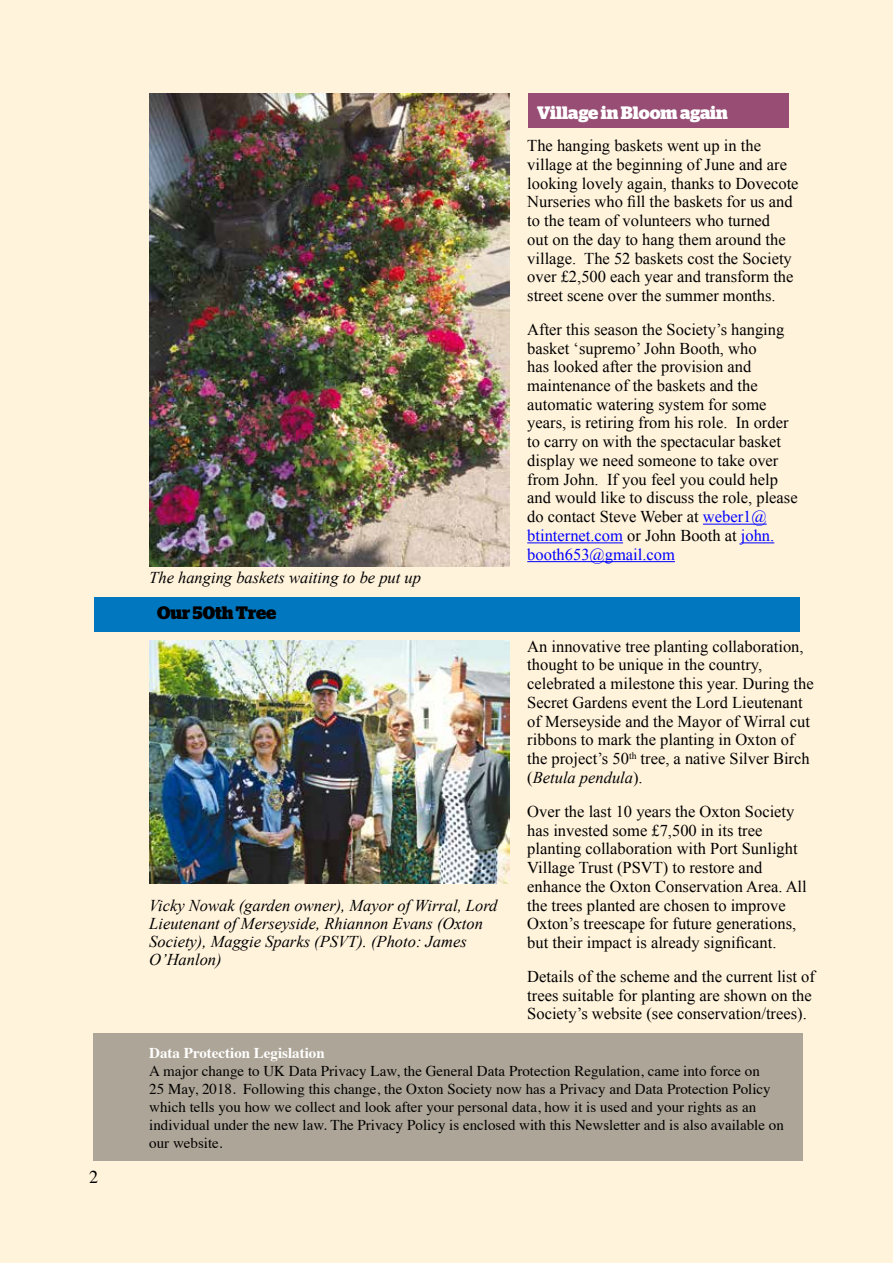
<style>
.page{position:relative;width:893px;height:1263px;background:#fff3dc}
.page>*{position:absolute;margin:0;border:0;box-sizing:border-box;transform-origin:0 0}
.t1{font:700 18px "Stag";color:#fff}
.t2{font:700 18px "Stag";color:#000}
.t3{font:18px "Times";color:#000}
.t4{font:16.5px/18.8px "Times New Roman";color:#000}
.t5{font:italic 16.5px/18.1px "Times New Roman";color:#000}
.t6{font:15px/18px "Times";color:#000}
.t7{font:700 15px "Times";color:#fff}
.s1{color:#00f}
.s2{font-style:italic}
</style>
<div class="page">
<img style="left:149px;top:94px;width:360px;height:473px">
<div style="left:528px;top:93px;width:261px;height:35px;background:#974d74"></div>
<div style="left:94px;top:597px;width:705px;height:34px;background:#0077be"></div>
<hr style="left:703px;top:524px;width:64px;height:1px;background:#00f">
<hr style="left:527px;top:542px;width:96px;height:1px;background:#00f">
<hr style="left:741px;top:542px;width:33px;height:1px;background:#00f">
<hr style="left:527px;top:561px;width:148px;height:1px;background:#00f">
<img style="left:150px;top:640px;width:360px;height:243px">
<div style="left:94px;top:1033px;width:709px;height:128px;background:#ada597"></div>
<p class="t3" style="left:89px;top:1160px;width:10px">2</p>
<p class="t1" style="left:537px;top:102px;width:192px">Village in Bloom again</p>
<p class="t5" style="left:149px;top:568px;width:273px">The hanging baskets waiting to be put up</p>
<p class="t2" style="left:157px;top:602px;width:121px">Our 50th Tree</p>
<p class="t5" style="left:149px;top:896px;width:350px">Vicky Nowak (garden owner), Mayor of Wirral, Lord Lieutenant of Merseyside, Rhiannon Evans (Oxton Society), Maggie Sparks (PSVT). (Photo: James O’Hanlon)</p>
<p class="t4" style="left:527px;top:136px;width:273px">The hanging baskets went up in the village at the beginning of June and are looking lovely again, thanks to Dovecote Nurseries who fill the baskets for us and to the team of volunteers who turned<br>out on the day to hang them around the village. The 52 baskets cost the Society over £2,500 each year and transform the street scene over the summer months.</p>
<p class="t4" style="left:527px;top:320px;width:272px">After this season the Society’s hanging basket ‘supremo’ John Booth, who<br>has looked after the provision and maintenance of the baskets and the automatic watering system for some years, is retiring from his role. In order to carry on with the spectacular basket display we need someone to take over from John. If you feel you could help and would like to discuss the role, please do contact Steve Weber at <span class="s1">weber1@ btinternet.com</span> or John Booth at <span class="s1">john. booth653@gmail.com</span></p>
<p class="t4" style="left:527px;top:636px;width:288px">An innovative tree planting collaboration, thought to be unique in the country, celebrated a milestone this year. During the Secret Gardens event the Lord Lieutenant of Merseyside and the Mayor of Wirral cut ribbons to mark the planting in Oxton of the project’s 50<sup>th</sup> tree, a native Silver Birch (<span class="s2">Betula pendula</span>).</p>
<p class="t4" style="left:527px;top:802px;width:281px">Over the last 10 years the Oxton Society has invested some £7,500 in its tree planting collaboration with Port Sunlight Village Trust (PSVT) to restore and enhance the Oxton Conservation Area. All the trees planted are chosen to improve Oxton’s treescape for future generations, but their impact is already significant.</p>
<p class="t4" style="left:527px;top:967px;width:289px">Details of the scheme and the current list of trees suitable for planting are shown on the<br>Society’s website (see conservation/trees).</p>
<p class="t7" style="left:149px;top:1039px;width:177px">Data Protection Legislation</p>
<p class="t6" style="left:149px;top:1061px;width:636px">A major change to UK Data Privacy Law, the General Data Protection Regulation, came into force on<br>25 May, 2018. Following this change, the Oxton Society now has a Privacy and Data Protection Policy which tells you how we collect and look after your personal data, how it is used and your rights as an individual under the new law. The Privacy Policy is enclosed with this Newsletter and is also available on our website.</p>
</div>
